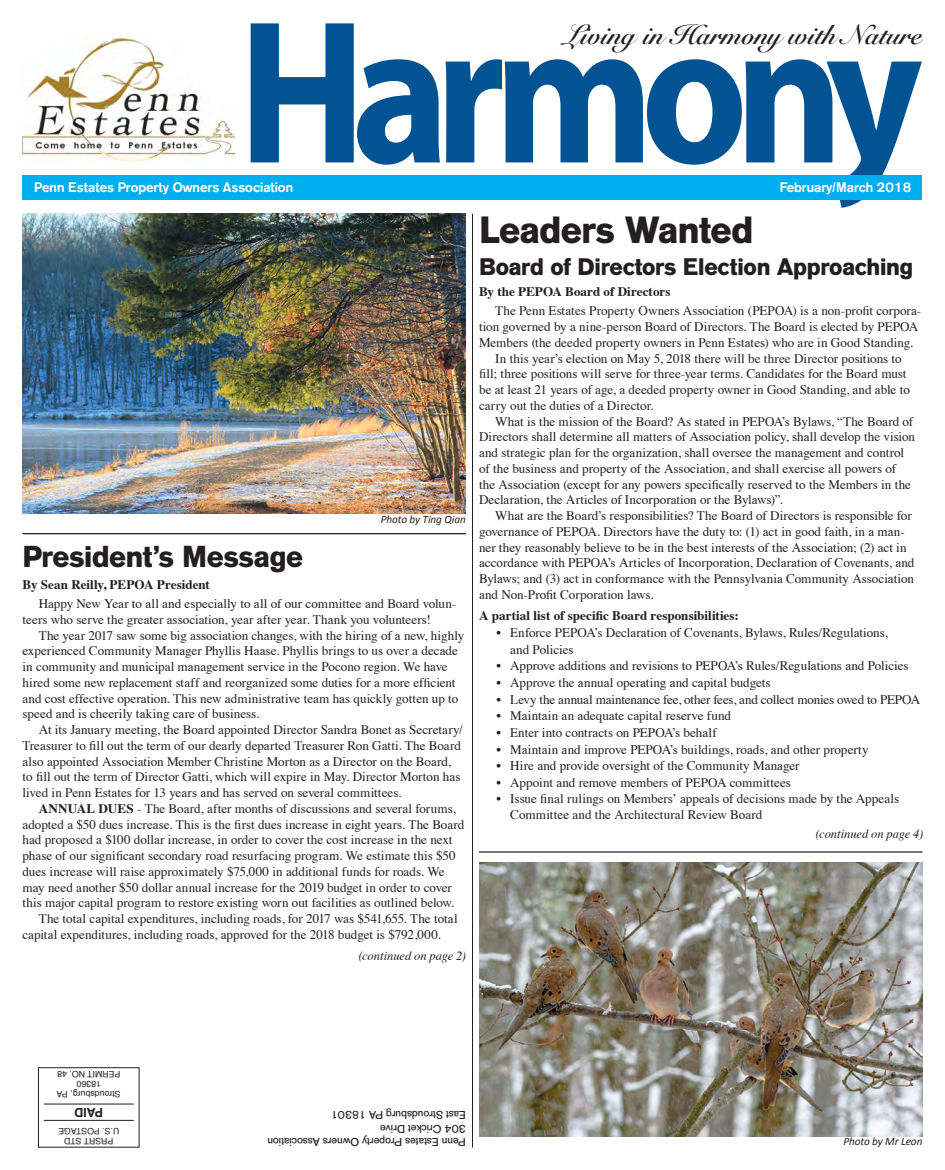
<style>
.page{position:relative;width:945px;height:1170px;background:#fff}
.page>*{position:absolute;margin:0;border:0;box-sizing:border-box;transform-origin:0 0}
.t1{font:700 206.25px "Myriad";letter-spacing:-.075em;color:#015392;scale:.9 1}
.t2{font:700 37.5px "AG Old Face";letter-spacing:-.015em;color:#231f20}
.t3{font:700 30px "AG Old Face";letter-spacing:-.015em;color:#231f20}
.t4{font:27.5px "Snell Roundhand Bold Script";color:#231f20}
.t5{font:700 23.75px "AG Old Face";letter-spacing:-.01em;color:#231f20}
.t6{font:500 13.75px "AG Old Face";color:#fff}
.t7{font:13.12px/15.8px "Times";color:#231f20}
.t8{font:700 13.12px "Times";color:#231f20}
.t9{font:italic 12.5px "Times";color:#231f20}
.t10{font:700 12.5px "Helvetica";color:#231f20}
.t11{font:11.25px/13.5px "AG Old Face";color:#231f20}
.t12{font:italic 11.25px "Calibri";letter-spacing:-.005em;color:#231f20}
.t13{font:8.75px/10px "Helvetica";color:#231f20;text-align:center}
.s1{font-weight:700}
</style>
<div class="page">
<div style="left:38px;top:1067px;width:101px;height:81px;border:1px solid #231f20"></div>
<hr style="left:44px;top:1104px;width:90px;height:1px;background:#231f20">
<hr style="left:44px;top:1120px;width:90px;height:1px;background:#231f20">
<img style="left:22px;top:38px;width:213px;height:124px">
<div style="left:22px;top:175px;width:900px;height:24px;background:#00aeef"></div>
<hr style="left:472px;top:214px;width:1px;height:934px;background:#231f20">
<img style="left:479px;top:862px;width:443px;height:274px">
<img style="left:22px;top:214px;width:444px;height:300px">
<hr style="left:23px;top:533px;width:443px;height:1px;background:#231f20">
<hr style="left:479px;top:851px;width:443px;height:2px;background:#231f20">
<h1 class="t1" style="left:238px;top:-13px;width:762px">Harmony</h1>
<h3 class="t4" style="left:565px;top:18px;width:359px">Living in Harmony with Nature</h3>
<p class="t6" style="left:34px;top:179px;width:261px">Penn Estates Property Owners Association</p>
<p class="t6" style="left:780px;top:179px;width:133px">February/March 2018</p>
<h2 class="t2" style="left:479px;top:208px;width:276px">Leaders Wanted</h2>
<h3 class="t5" style="left:479px;top:252px;width:436px">Board of Directors Election Approaching</h3>
<p class="t8" style="left:479px;top:279px;width:193px">By the PEPOA Board of Directors</p>
<p class="t7" style="left:495px;top:302px;width:427px">The Penn Estates Property Owners Association (PEPOA) is a non-profit corpora-</p>
<p class="t7" style="left:479px;top:318px;width:441px">tion governed by a nine-person Board of Directors. The Board is elected by PEPOA</p>
<p class="t7" style="left:479px;top:333px;width:436px">Members (the deeded property owners in Penn Estates) who are in Good Standing.</p>
<p class="t7" style="left:495px;top:349px;width:408px">In this year’s election on May 5, 2018 there will be three Director positions to</p>
<p class="t7" style="left:479px;top:365px;width:429px">fill; three positions will serve for three-year terms. Candidates for the Board must</p>
<p class="t7" style="left:479px;top:381px;width:432px">be at least 21 years of age, a deeded property owner in Good Standing, and able to</p>
<p class="t7" style="left:479px;top:396px;width:176px">carry out the duties of a Director.</p>
<p class="t7" style="left:495px;top:412px;width:419px">What is the mission of the Board? As stated in PEPOA’s Bylaws, “The Board of</p>
<p class="t7" style="left:479px;top:428px;width:438px">Directors shall determine all matters of Association policy, shall develop the vision</p>
<p class="t7" style="left:479px;top:444px;width:427px">and strategic plan for the organization, shall oversee the management and control</p>
<p class="t7" style="left:479px;top:459px;width:419px">of the business and property of the Association, and shall exercise all powers of</p>
<p class="t7" style="left:479px;top:475px;width:433px">the Association (except for any powers specifically reserved to the Members in the</p>
<p class="t7" style="left:479px;top:491px;width:305px">Declaration, the Articles of Incorporation or the Bylaws)”.</p>
<p class="t7" style="left:495px;top:507px;width:418px">What are the Board’s responsibilities? The Board of Directors is responsible for</p>
<p class="t7" style="left:479px;top:522px;width:427px">governance of PEPOA. Directors have the duty to: (1) act in good faith, in a man-</p>
<p class="t7" style="left:479px;top:538px;width:429px">ner they reasonably believe to be in the best interests of the Association; (2) act in</p>
<p class="t7" style="left:479px;top:554px;width:437px">accordance with PEPOA’s Articles of Incorporation, Declaration of Covenants, and</p>
<p class="t7" style="left:479px;top:570px;width:437px">Bylaws; and (3) act in conformance with the Pennsylvania Community Association</p>
<p class="t7" style="left:479px;top:585px;width:176px">and Non-Profit Corporation laws.</p>
<p class="t8" style="left:479px;top:603px;width:261px">A partial list of specific Board responsibilities:</p>
<p class="t7" style="left:510px;top:623px;width:379px;line-height:16.6px;text-indent:-14px">• Enforce PEPOA’s Declaration of Covenants, Bylaws, Rules/Regulations, and Policies</p>
<p class="t7" style="left:497px;top:657px;width:414px">• Approve additions and revisions to PEPOA’s Rules/Regulations and Policies</p>
<p class="t7" style="left:497px;top:673px;width:276px">• Approve the annual operating and capital budgets</p>
<p class="t7" style="left:497px;top:690px;width:425px">• Levy the annual maintenance fee, other fees, and collect monies owed to PEPOA</p>
<p class="t7" style="left:497px;top:707px;width:236px">• Maintain an adequate capital reserve fund</p>
<p class="t7" style="left:497px;top:723px;width:222px">• Enter into contracts on PEPOA’s behalf</p>
<p class="t7" style="left:497px;top:740px;width:374px">• Maintain and improve PEPOA’s buildings, roads, and other property</p>
<p class="t7" style="left:497px;top:757px;width:305px">• Hire and provide oversight of the Community Manager</p>
<p class="t7" style="left:497px;top:773px;width:296px">• Appoint and remove members of PEPOA committees</p>
<p class="t7" style="left:510px;top:790px;width:390px;text-indent:-14px">• Issue final rulings on Members’ appeals of decisions made by the Appeals<br>Committee and the Architectural Review Board</p>
<p class="t12" style="left:381px;top:513px;width:87px">Photo by Ting Qian</p>
<h3 class="t3" style="left:22px;top:539px;width:282px">President’s Message</h3>
<p class="t8" style="left:22px;top:572px;width:189px">By Sean Reilly, PEPOA President</p>
<p class="t7" style="left:22px;top:595px;width:435px;text-indent:16px">Happy New Year to all and especially to all of our committee and Board volun&shy;teers who serve the greater association, year after year. Thank you volunteers!</p>
<p class="t7" style="left:22px;top:626px;width:443px;text-indent:16px">The year 2017 saw some big association changes, with the hiring of a new, highly experienced Community Manager Phyllis Haase. Phyllis brings to us over a decade in community and municipal management service in the Pocono region. We have hired some new replacement staff and reorganized some duties for a more efficient and cost effective operation. This new administrative team has quickly gotten up to speed and is cheerily taking care of business.</p>
<p class="t7" style="left:22px;top:721px;width:442px;text-indent:16px">At its January meeting, the Board appointed Director Sandra Bonet as Secretary/ Treasurer to fill out the term of our dearly departed Treasurer Ron Gatti. The Board also appointed Association Member Christine Morton as a Director on the Board, to fill out the term of Director Gatti, which will expire in May. Director Morton has lived in Penn Estates for 13 years and has served on several committees.</p>
<p class="t7" style="left:39px;top:799px;width:418px"><span class="s1">ANNUAL DUES</span> - The Board, after months of discussions and several forums,</p>
<p class="t7" style="left:22px;top:815px;width:443px">adopted a $50 dues increase. This is the first dues increase in eight years. The Board</p>
<p class="t7" style="left:22px;top:831px;width:432px">had proposed a $100 dollar increase, in order to cover the cost increase in the next</p>
<p class="t7" style="left:22px;top:847px;width:435px">phase of our significant secondary road resurfacing program. We estimate this $50</p>
<p class="t7" style="left:22px;top:862px;width:424px">dues increase will raise approximately $75,000 in additional funds for roads. We</p>
<p class="t7" style="left:22px;top:878px;width:431px">may need another $50 dollar annual increase for the 2019 budget in order to cover</p>
<p class="t7" style="left:22px;top:894px;width:433px">this major capital program to restore existing worn out facilities as outlined below.</p>
<p class="t7" style="left:39px;top:910px;width:420px">The total capital expenditures, including roads, for 2017 was $541,655. The total</p>
<p class="t7" style="left:22px;top:925px;width:420px">capital expenditures, including roads, approved for the 2018 budget is $792,000.</p>
<p class="t9" style="left:816px;top:823px;width:109px">(continued on page 4)</p>
<p class="t13" style="left:121px;top:1099px;width:65px;rotate:-180deg">Stroudsburg, PA<br>18360<br>PERMIT NO. 48</p>
<p class="t10" style="left:103px;top:1122px;width:30px;rotate:-180deg">PAID</p>
<p class="t13" style="left:119px;top:1145px;width:63px;rotate:-180deg">PRSRT STD<br>U.S. POSTAGE</p>
<p class="t9" style="left:359px;top:945px;width:109px">(continued on page 2)</p>
<p class="t11" style="left:466px;top:1148px;width:200px;rotate:-180deg">Penn Estates Property Owners Association<br>304 Cricket Drive<br>East Stroudsburg PA 18301</p>
<p class="t12" style="left:844px;top:1135px;width:80px">Photo by Mr Leon</p>
</div>
